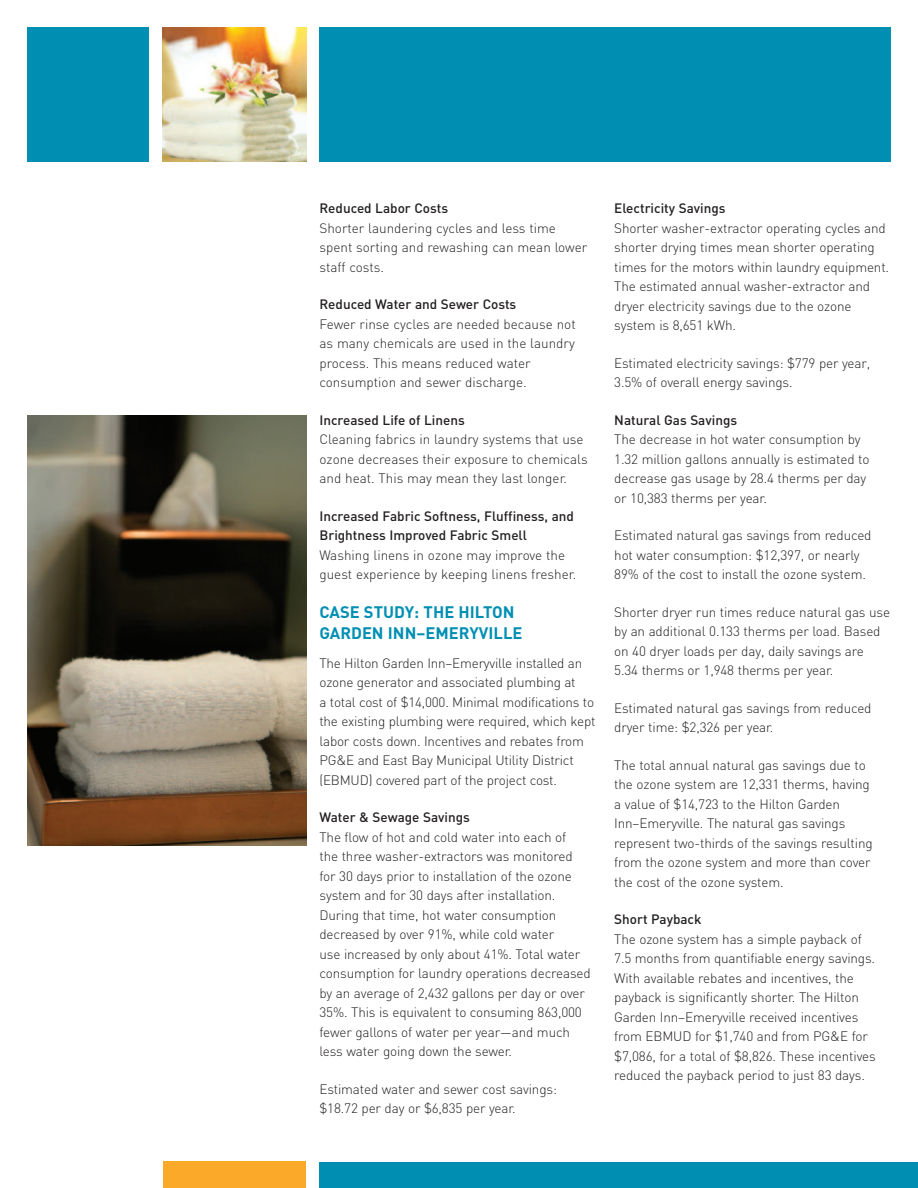
<style>
.page{position:relative;width:918px;height:1188px;background:#fff}
.page>*{position:absolute;margin:0;border:0;box-sizing:border-box;transform-origin:0 0}
.t1{font:700 16.5px/21px "DIN";color:#008fb3}
.t2{font:300 13.5px/19.5px "DIN";letter-spacing:-.01em;color:#231f20}
.t3{font:500 13.5px/19.5px "DIN";color:#231f20}
</style>
<div class="page">
<div style="left:320px;top:27px;width:571px;height:135px;background:#008fb3"></div>
<div style="left:27px;top:27px;width:122px;height:135px;background:#008fb3"></div>
<img style="left:162px;top:27px;width:144px;height:135px">
<div style="left:319px;top:1162px;width:599px;height:26px;background:#008fb3"></div>
<div style="left:163px;top:1161px;width:143px;height:27px;background:#faa928"></div>
<img style="left:27px;top:416px;width:279px;height:429px">
<p class="t3" style="left:319px;top:198px;width:130px">Reduced Labor Costs</p>
<p class="t2" style="left:319px;top:218px;width:269px">Shorter laundering cycles and less time spent sorting and rewashing can mean lower staff costs.</p>
<p class="t3" style="left:319px;top:294px;width:198px">Reduced Water and Sewer Costs</p>
<p class="t2" style="left:319px;top:314px;width:258px">Fewer rinse cycles are needed because not as many chemicals are used in the laundry process. This means reduced water consumption and sewer discharge.</p>
<p class="t3" style="left:319px;top:410px;width:147px">Increased Life of Linens</p>
<p class="t2" style="left:319px;top:429px;width:270px">Cleaning fabrics in laundry systems that use ozone decreases their exposure to chemicals and heat. This may mean they last longer.</p>
<p class="t3" style="left:319px;top:506px;width:256px">Increased Fabric Softness, Fluffiness, and<br>Brightness Improved Fabric Smell</p>
<p class="t2" style="left:319px;top:545px;width:258px">Washing linens in ozone may improve the guest experience by keeping linens fresher.</p>
<p class="t1" style="left:319px;top:601px;width:205px">CASE STUDY: THE HILTON<br>GARDEN INN–EMERYVILLE</p>
<p class="t2" style="left:319px;top:653px;width:278px">The Hilton Garden Inn–Emeryville installed an ozone generator and associated plumbing at<br>a total cost of $14,000. Minimal modifications to the existing plumbing were required, which kept labor costs down. Incentives and rebates from PG&amp;E and East Bay Municipal Utility District (EBMUD) covered part of the project cost.</p>
<p class="t3" style="left:319px;top:807px;width:152px">Water &amp; Sewage Savings</p>
<p class="t2" style="left:319px;top:827px;width:273px">The flow of hot and cold water into each of<br>the three washer-extractors was monitored for 30 days prior to installation of the ozone system and for 30 days after installation.<br>During that time, hot water consumption decreased by over 91%, while cold water<br>use increased by only about 41%. Total water consumption for laundry operations decreased by an average of 2,432 gallons per day or over 35%. This is equivalent to consuming 863,000 fewer gallons of water per year—and much less water going down the sewer.</p>
<p class="t2" style="left:320px;top:1079px;width:239px">Estimated water and sewer cost savings: $18.72 per day or $6,835 per year.</p>
<p class="t3" style="left:614px;top:198px;width:113px">Electricity Savings</p>
<p class="t2" style="left:614px;top:218px;width:276px">Shorter washer-extractor operating cycles and shorter drying times mean shorter operating times for the motors within laundry equipment.<br>The estimated annual washer-extractor and dryer electricity savings due to the ozone system is 8,651 kWh.</p>
<p class="t2" style="left:614px;top:353px;width:258px">Estimated electricity savings: $779 per year,<br>3.5% of overall energy savings.</p>
<p class="t3" style="left:614px;top:410px;width:124px">Natural Gas Savings</p>
<p class="t2" style="left:614px;top:429px;width:257px">The decrease in hot water consumption by 1.32 million gallons annually is estimated to decrease gas usage by 28.4 therms per day or 10,383 therms per year.</p>
<p class="t2" style="left:614px;top:525px;width:259px">Estimated natural gas savings from reduced hot water consumption: $12,397, or nearly<br>89% of the cost to install the ozone system.</p>
<p class="t2" style="left:614px;top:602px;width:277px">Shorter dryer run times reduce natural gas use by an additional 0.133 therms per load. Based on 40 dryer loads per day, daily savings are 5.34 therms or 1,948 therms per year.</p>
<p class="t2" style="left:614px;top:698px;width:259px">Estimated natural gas savings from reduced dryer time: $2,326 per year.</p>
<p class="t2" style="left:614px;top:755px;width:260px">The total annual natural gas savings due to the ozone system are 12,331 therms, having a value of $14,723 to the Hilton Garden Inn–Emeryville. The natural gas savings represent two-thirds of the savings resulting from the ozone system and more than cover the cost of the ozone system.</p>
<p class="t3" style="left:614px;top:909px;width:89px">Short Payback</p>
<p class="t2" style="left:614px;top:929px;width:263px">The ozone system has a simple payback of 7.5 months from quantifiable energy savings.<br>With available rebates and incentives, the payback is significantly shorter. The Hilton Garden Inn–Emeryville received incentives from EBMUD for $1,740 and from PG&amp;E for $7,086, for a total of $8,826. These incentives reduced the payback period to just 83 days.</p>
</div>
